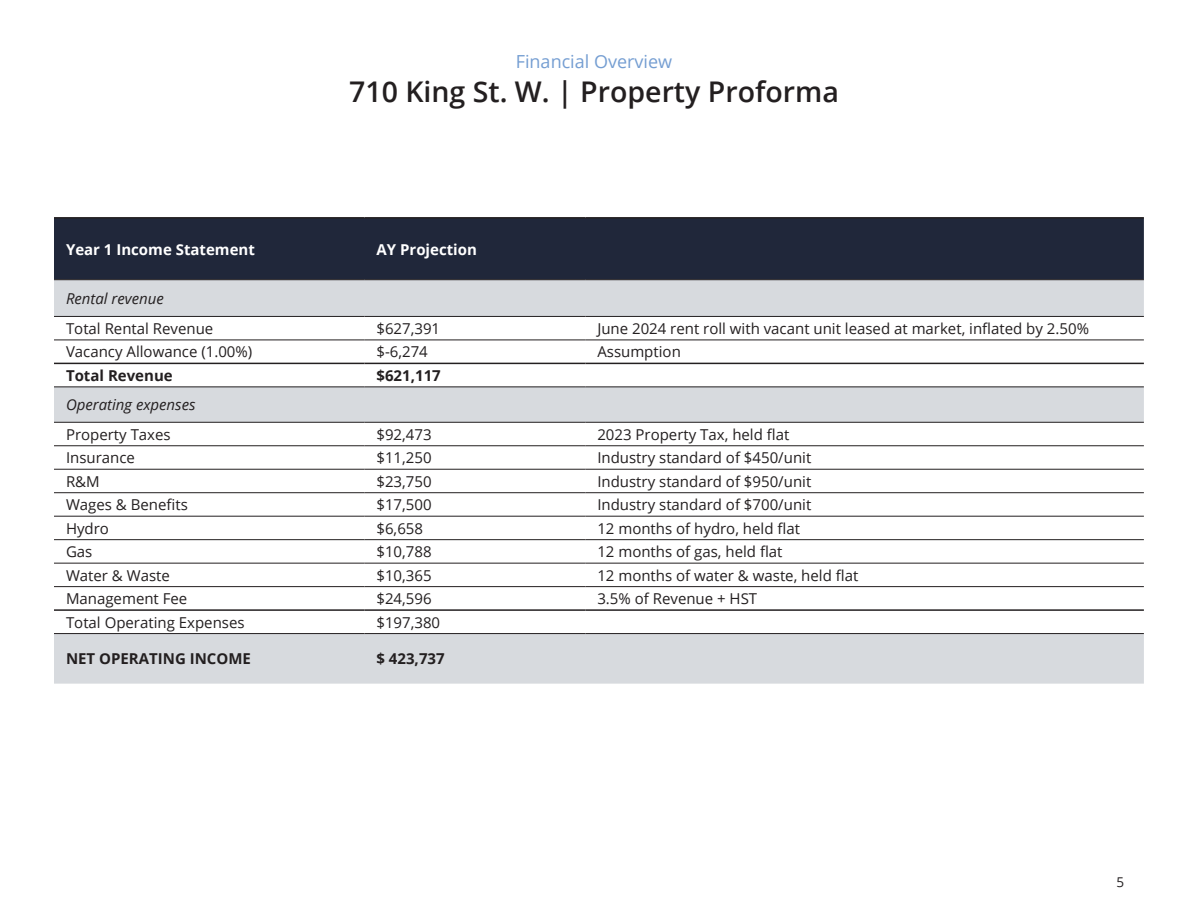
<style>
.page{position:relative;width:1188px;height:918px;background:#fff}
.page>*{position:absolute;margin:0;border:0;box-sizing:border-box;transform-origin:0 0}
.t1{font:600 28.5px "Open Sans";color:#231f20}
.t2{font:18px "Open Sans";color:#759ed2}
.t3{font:15px "Open Sans";color:#231f20}
.t4{font:700 15px "Open Sans";color:#231f20}
.t5{font:700 15px "Open Sans";color:#fff}
.t6{font:italic 15px "Open Sans";color:#231f20}
.t7{font:13.5px "Open Sans";color:#231f20}
</style>
<div class="page">
<div style="left:54px;top:219px;width:1090px;height:60px;background:#20273a"></div>
<svg style="left:54px;top:280px;width:1090px;height:404px"></svg>
<hr style="left:54px;top:279px;width:310px;height:1px;background:#231f20">
<hr style="left:364px;top:279px;width:221px;height:1px;background:#231f20">
<hr style="left:585px;top:279px;width:559px;height:1px;background:#231f20">
<hr style="left:54px;top:316px;width:310px;height:1px;background:#231f20">
<hr style="left:364px;top:316px;width:221px;height:1px;background:#231f20">
<hr style="left:585px;top:316px;width:559px;height:1px;background:#231f20">
<hr style="left:54px;top:340px;width:310px;height:1px;background:#231f20">
<hr style="left:364px;top:340px;width:221px;height:1px;background:#231f20">
<hr style="left:585px;top:340px;width:559px;height:1px;background:#231f20">
<hr style="left:54px;top:386px;width:310px;height:1px;background:#231f20">
<hr style="left:364px;top:386px;width:221px;height:1px;background:#231f20">
<hr style="left:585px;top:386px;width:559px;height:1px;background:#231f20">
<hr style="left:54px;top:422px;width:310px;height:1px;background:#231f20">
<hr style="left:364px;top:422px;width:221px;height:1px;background:#231f20">
<hr style="left:585px;top:422px;width:559px;height:1px;background:#231f20">
<hr style="left:54px;top:445px;width:310px;height:1px;background:#231f20">
<hr style="left:364px;top:445px;width:221px;height:1px;background:#231f20">
<hr style="left:585px;top:445px;width:559px;height:1px;background:#231f20">
<hr style="left:54px;top:469px;width:310px;height:1px;background:#231f20">
<hr style="left:364px;top:469px;width:221px;height:1px;background:#231f20">
<hr style="left:585px;top:469px;width:559px;height:1px;background:#231f20">
<hr style="left:54px;top:492px;width:310px;height:1px;background:#231f20">
<hr style="left:364px;top:492px;width:221px;height:1px;background:#231f20">
<hr style="left:585px;top:492px;width:559px;height:1px;background:#231f20">
<hr style="left:54px;top:516px;width:310px;height:1px;background:#231f20">
<hr style="left:364px;top:516px;width:221px;height:1px;background:#231f20">
<hr style="left:585px;top:516px;width:559px;height:1px;background:#231f20">
<hr style="left:54px;top:539px;width:310px;height:1px;background:#231f20">
<hr style="left:364px;top:539px;width:221px;height:1px;background:#231f20">
<hr style="left:585px;top:539px;width:559px;height:1px;background:#231f20">
<hr style="left:54px;top:563px;width:310px;height:1px;background:#231f20">
<hr style="left:364px;top:563px;width:221px;height:1px;background:#231f20">
<hr style="left:585px;top:563px;width:559px;height:1px;background:#231f20">
<hr style="left:54px;top:586px;width:310px;height:1px;background:#231f20">
<hr style="left:364px;top:586px;width:221px;height:1px;background:#231f20">
<hr style="left:585px;top:586px;width:559px;height:1px;background:#231f20">
<hr style="left:54px;top:633px;width:310px;height:1px;background:#231f20">
<hr style="left:364px;top:633px;width:221px;height:1px;background:#231f20">
<hr style="left:585px;top:633px;width:559px;height:1px;background:#231f20">
<hr style="left:54px;top:217px;width:310px;height:2px;background:#231f20">
<hr style="left:364px;top:217px;width:221px;height:2px;background:#231f20">
<hr style="left:585px;top:217px;width:559px;height:2px;background:#231f20">
<hr style="left:54px;top:363px;width:310px;height:1px;background:#231f20">
<hr style="left:364px;top:363px;width:221px;height:1px;background:#231f20">
<hr style="left:585px;top:363px;width:559px;height:1px;background:#231f20">
<hr style="left:54px;top:609px;width:310px;height:2px;background:#231f20">
<hr style="left:364px;top:609px;width:221px;height:2px;background:#231f20">
<hr style="left:585px;top:609px;width:559px;height:2px;background:#231f20">
<p class="t2" style="left:516px;top:49px;width:158px">Financial Overview</p>
<p class="t1" style="left:349px;top:72px;width:491px">710 King St. W. | Property Proforma</p>
<p class="t5" style="left:66px;top:238px;width:190px">Year 1 Income Statement</p>
<p class="t5" style="left:376px;top:238px;width:102px">AY Projection</p>
<p class="t6" style="left:66px;top:288px;width:99px">Rental revenue</p>
<p class="t3" style="left:66px;top:318px;width:149px">Total Rental Revenue</p>
<p class="t3" style="left:376px;top:318px;width:65px">$627,391</p>
<p class="t3" style="left:597px;top:318px;width:493px">June 2024 rent roll with vacant unit leased at market, inflated by 2.50%</p>
<p class="t3" style="left:66px;top:342px;width:188px">Vacancy Allowance (1.00%)</p>
<p class="t3" style="left:376px;top:342px;width:53px">$-6,274</p>
<p class="t3" style="left:597px;top:342px;width:85px">Assumption</p>
<p class="t4" style="left:66px;top:365px;width:108px">Total Revenue</p>
<p class="t4" style="left:376px;top:365px;width:66px">$621,117</p>
<p class="t6" style="left:66px;top:395px;width:131px">Operating expenses</p>
<p class="t3" style="left:66px;top:424px;width:106px">Property Taxes</p>
<p class="t3" style="left:376px;top:424px;width:57px">$92,473</p>
<p class="t3" style="left:597px;top:424px;width:194px">2023 Property Tax, held flat</p>
<p class="t3" style="left:66px;top:448px;width:70px">Insurance</p>
<p class="t3" style="left:376px;top:448px;width:57px">$11,250</p>
<p class="t3" style="left:597px;top:448px;width:215px">Industry standard of $450/unit</p>
<p class="t3" style="left:66px;top:471px;width:35px">R&amp;M</p>
<p class="t3" style="left:376px;top:471px;width:57px">$23,750</p>
<p class="t3" style="left:597px;top:471px;width:215px">Industry standard of $950/unit</p>
<p class="t3" style="left:66px;top:494px;width:123px">Wages &amp; Benefits</p>
<p class="t3" style="left:376px;top:494px;width:57px">$17,500</p>
<p class="t3" style="left:597px;top:494px;width:215px">Industry standard of $700/unit</p>
<p class="t3" style="left:66px;top:518px;width:45px">Hydro</p>
<p class="t3" style="left:376px;top:518px;width:48px">$6,658</p>
<p class="t3" style="left:597px;top:518px;width:204px">12 months of hydro, held flat</p>
<p class="t3" style="left:66px;top:541px;width:28px">Gas</p>
<p class="t3" style="left:376px;top:541px;width:57px">$10,788</p>
<p class="t3" style="left:597px;top:541px;width:187px">12 months of gas, held flat</p>
<p class="t3" style="left:66px;top:565px;width:105px">Water &amp; Waste</p>
<p class="t3" style="left:376px;top:565px;width:57px">$10,365</p>
<p class="t3" style="left:597px;top:565px;width:262px">12 months of water &amp; waste, held flat</p>
<p class="t3" style="left:66px;top:588px;width:123px">Management Fee</p>
<p class="t3" style="left:376px;top:588px;width:57px">$24,596</p>
<p class="t3" style="left:597px;top:588px;width:161px">3.5% of Revenue + HST</p>
<p class="t3" style="left:66px;top:612px;width:180px">Total Operating Expenses</p>
<p class="t3" style="left:376px;top:612px;width:65px">$197,380</p>
<p class="t4" style="left:66px;top:648px;width:186px">NET OPERATING INCOME</p>
<p class="t4" style="left:376px;top:648px;width:70px">$ 423,737</p>
<p class="t7" style="left:1117px;top:873px;width:9px">5</p>
</div>
